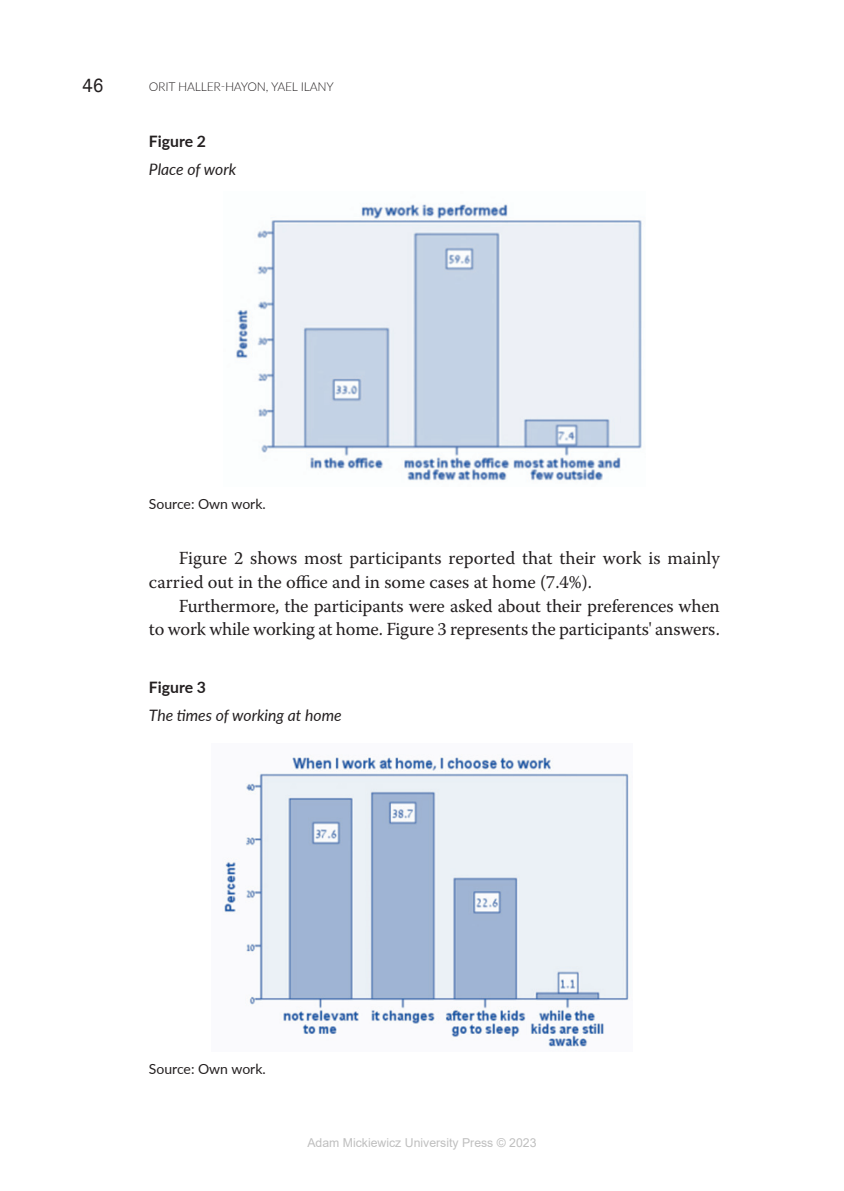
<style>
.page{position:relative;width:844px;height:1191px;background:#fff}
.page>*{position:absolute;margin:0;border:0;box-sizing:border-box;transform-origin:0 0}
.t1{font:500 19.25px "Univers";color:#231f20;scale:.9 1}
.t2{font:18.38px/23.6px "Warnock Pro";letter-spacing:-.005em;color:#231f20}
.t3{font:italic 15.75px "Lato";color:#231f20}
.t4{font:700 15.75px "Lato";color:#231f20}
.t5{font:14px "Lato";color:#231f20}
.t6{font:12.25px "Arial";color:#bfbfbf}
.t7{font:300 12.25px "Lato";color:#231f20}
</style>
<div class="page">
<img style="left:236px;top:204px;width:406px;height:277px">
<img style="left:224px;top:755px;width:405px;height:292px">
<p class="t1" style="left:82px;top:73px;width:26px">46</p>
<p class="t7" style="left:149px;top:78px;width:186px">ORIT HALLER-HAYON, YAEL ILANY</p>
<p class="t4" style="left:149px;top:129px;width:59px">Figure 2</p>
<p class="t3" style="left:149px;top:158px;width:89px">Place of work</p>
<p class="t5" style="left:149px;top:494px;width:118px">Source: Own work.</p>
<p class="t2" style="left:149px;top:546px;width:572px;text-indent:30px">Figure 2 shows most participants reported that their work is mainly carried out in the office and in some cases at home (7.4%).</p>
<p class="t2" style="left:149px;top:593px;width:572px;text-align:right">Furthermore, the participants were asked about their preferences when<br>to work while working at home. Figure 3 represents the participants' answers.</p>
<p class="t4" style="left:149px;top:675px;width:59px">Figure 3</p>
<p class="t3" style="left:149px;top:704px;width:194px">The times of working at home</p>
<p class="t5" style="left:149px;top:1059px;width:118px">Source: Own work.</p>
<p class="t6" style="left:307px;top:1134px;width:230px">Adam Mickiewicz University Press © 2023</p>
</div>
